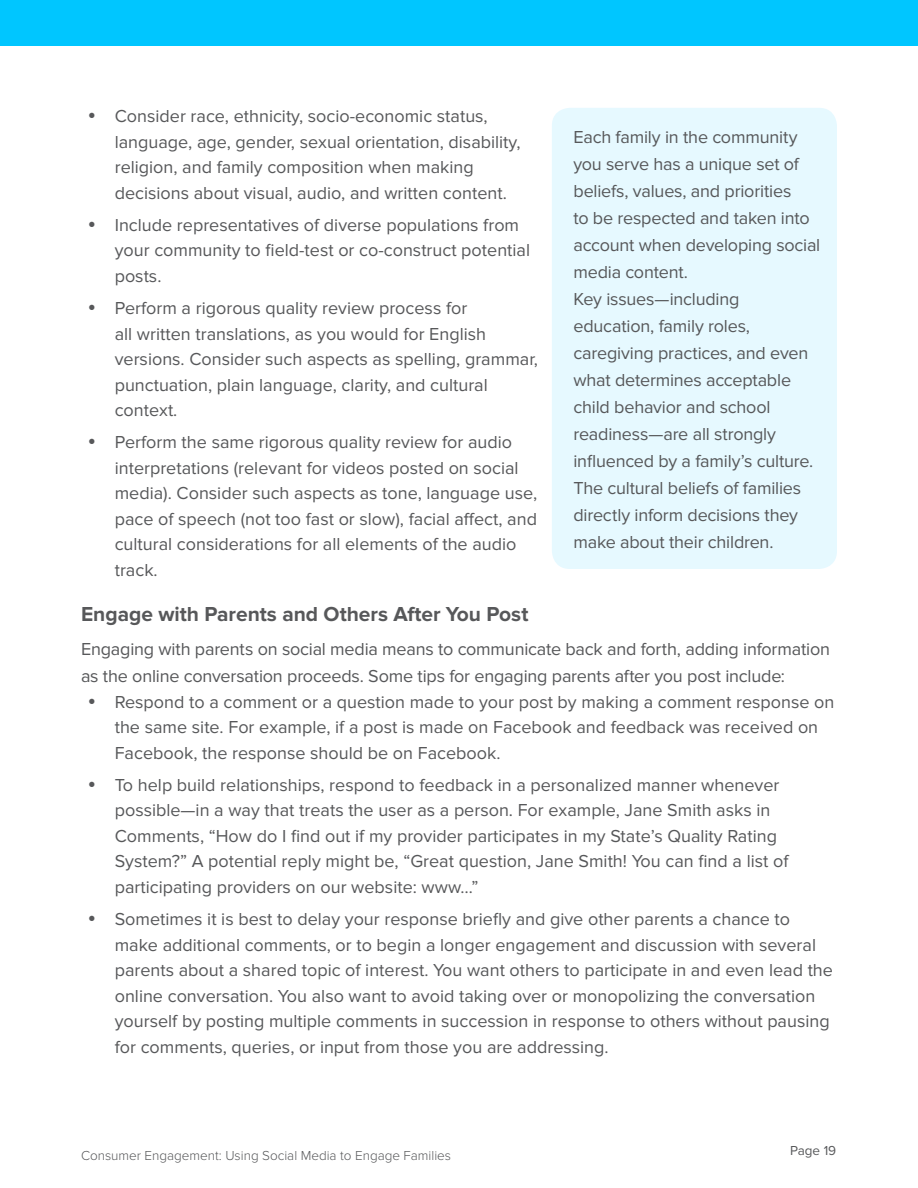
<style>
.page{position:relative;width:918px;height:1188px;background:#fff}
.page>*{position:absolute;margin:0;border:0;box-sizing:border-box;transform-origin:0 0}
.t1{font:700 21px "Proxima Nova";color:#57585a}
.t2{font:18px/25.5px "Proxima Nova";color:#57585a}
.t3{font:300 13.5px "Proxima Nova";color:#57585a}
.t4{font:13.5px "Proxima Nova";color:#57585a}
</style>
<div class="page">
<div style="left:0;top:0;width:918px;height:45px;background:#00c6ff"></div>
<div style="left:552px;top:108px;width:285px;height:461px;background:#e6f9ff;border-radius:18px"></div>
<p class="t2" style="left:115px;top:104px;width:407px">Consider race, ethnicity, socio-economic status, language, age, gender, sexual orientation, disability, religion, and family composition when making decisions about visual, audio, and written content.</p>
<p class="t2" style="left:115px;top:213px;width:417px">Include representatives of diverse populations from your community to field-test or co-construct potential posts.</p>
<p class="t2" style="left:115px;top:296px;width:425px">Perform a rigorous quality review process for<br>all written translations, as you would for English versions. Consider such aspects as spelling, grammar, punctuation, plain language, clarity, and cultural context.</p>
<p class="t2" style="left:115px;top:430px;width:424px">Perform the same rigorous quality review for audio interpretations (relevant for videos posted on social media). Consider such aspects as tone, language use, pace of speech (not too fast or slow), facial affect, and cultural considerations for all elements of the audio track.</p>
<h3 class="t1" style="left:81px;top:602px;width:449px">Engage with Parents and Others After You Post</h3>
<p class="t2" style="left:81px;top:636px;width:751px;line-height:27px">Engaging with parents on social media means to communicate back and forth, adding information as the online conversation proceeds. Some tips for engaging parents after you post include:</p>
<p class="t2" style="left:115px;top:689px;width:721px">Respond to a comment or a question made to your post by making a comment response on the same site. For example, if a post is made on Facebook and feedback was received on<br>Facebook, the response should be on Facebook.</p>
<p class="t2" style="left:115px;top:772px;width:675px">To help build relationships, respond to feedback in a personalized manner whenever possible—in a way that treats the user as a person. For example, Jane Smith asks in Comments, “How do I find out if my provider participates in my State’s Quality Rating System?” A potential reply might be, “Great question, Jane Smith! You can find a list of participating providers on our website: www…”</p>
<p class="t2" style="left:115px;top:907px;width:720px">Sometimes it is best to delay your response briefly and give other parents a chance to make additional comments, or to begin a longer engagement and discussion with several parents about a shared topic of interest. You want others to participate in and even lead the online conversation. You also want to avoid taking over or monopolizing the conversation yourself by posting multiple comments in succession in response to others without pausing for comments, queries, or input from those you are addressing.</p>
<p class="t2" style="left:573px;top:123px;width:248px;line-height:27px">Each family in the community you serve has a unique set of beliefs, values, and priorities<br>to be respected and taken into account when developing social media content.</p>
<p class="t2" style="left:573px;top:285px;width:241px;line-height:27px">Key issues—including education, family roles, caregiving practices, and even what determines acceptable child behavior and school readiness—are all strongly influenced by a family’s culture.<br>The cultural beliefs of families directly inform decisions they make about their children.</p>
<p class="t3" style="left:81px;top:1147px;width:372px">Consumer Engagement: Using Social Media to Engage Families</p>
<p class="t4" style="left:790px;top:1143px;width:48px">Page 19</p>
</div>
